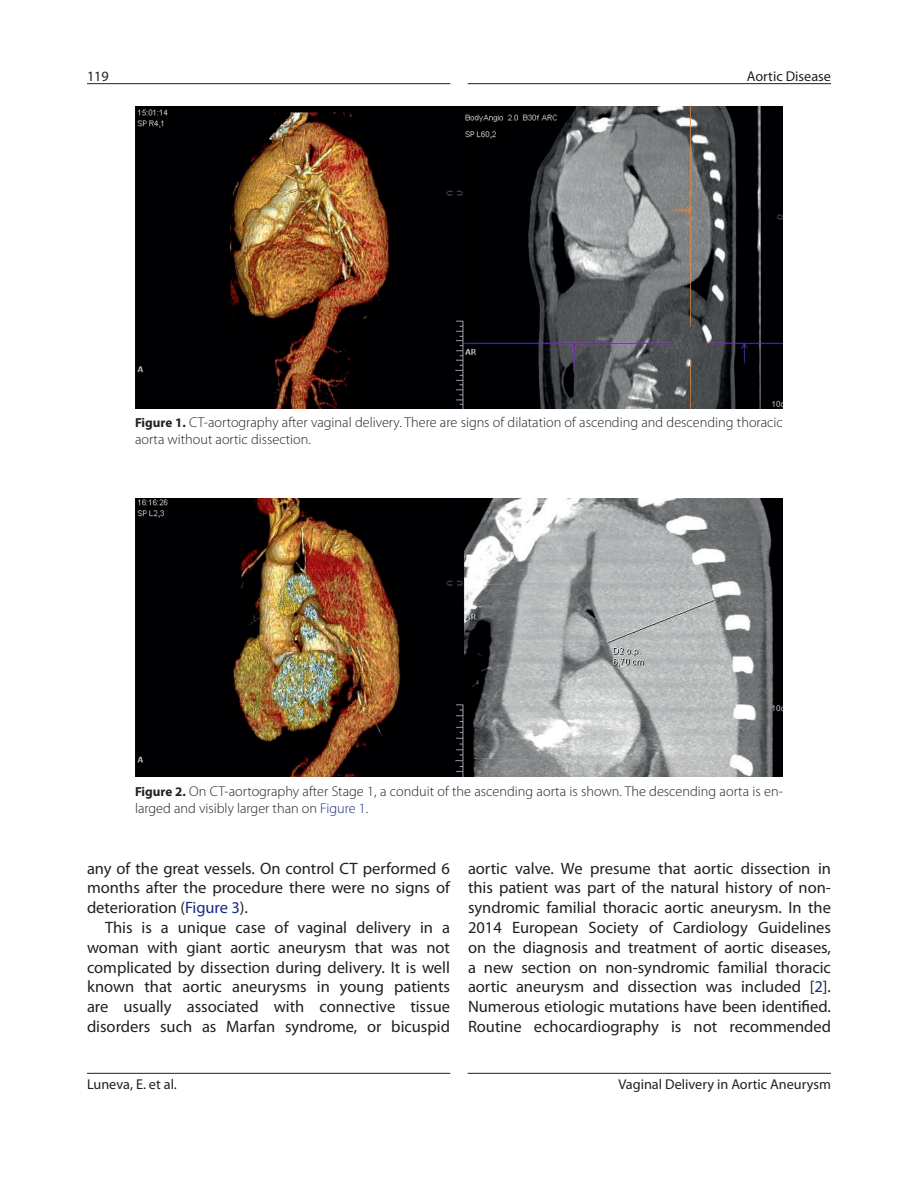
<style>
.page{position:relative;width:918px;height:1188px;background:#fff}
.page>*{position:absolute;margin:0;border:0;box-sizing:border-box;transform-origin:0 0}
.Paragraph{font:16.5px/19.8px "Myriad Pro";color:#231f20;text-align:justify}
.Figure_text_-_below{font:300 14.25px/17.1px "Myriad Pro";color:#231f20}
.t1{font:14.25px "Myriad Pro";color:#231f20}
.s1{font-weight:700;font-size:13.2px}
.s2{color:#162b82}
</style>
<div class="page">
<hr style="left:87px;top:1073px;width:363px;height:1px;background:#231f20">
<hr style="left:468px;top:1073px;width:363px;height:1px;background:#231f20">
<hr style="left:87px;top:83px;width:363px;height:1px;background:#231f20">
<hr style="left:468px;top:83px;width:363px;height:1px;background:#231f20">
<img style="left:135px;top:106px;width:648px;height:302px">
<img style="left:135px;top:499px;width:648px;height:277px">
<p class="t1" style="left:87px;top:67px;width:23px">119</p>
<p class="t1" style="left:747px;top:67px;width:86px">Aortic Disease</p>
<p class="Figure_text_-_below" style="left:135px;top:414px;width:649px"><span class="s1">Figure 1.</span> CT-aortography after vaginal delivery. There are signs of dilatation of ascending and descending thoracic aorta without aortic dissection.</p>
<p class="Figure_text_-_below" style="left:135px;top:783px;width:650px"><span class="s1">Figure 2.</span> On CT-aortography after Stage 1, a conduit of the ascending aorta is shown. The descending aorta is en&shy;larged and visibly larger than on <span class="s2">Figure 1</span>.</p>
<p class="Paragraph" style="left:87px;top:858px;width:364px">any of the great vessels. On control CT performed 6 months after the procedure there were no signs of deterioration (<span class="s2">Figure 3</span>).</p>
<p class="Paragraph" style="left:87px;top:917px;width:365px;text-indent:18px">This is a unique case of vaginal delivery in a woman with giant aortic aneurysm that was not complicated by dissection during delivery. It is well known that aortic aneurysms in young patients are usually associated with connective tissue disorders such as Marfan syndrome, or bicuspid</p>
<p class="Paragraph" style="left:468px;top:858px;width:365px">aortic valve. We presume that aortic dissection in this patient was part of the natural history of non&shy;syndromic familial thoracic aortic aneurysm. In the 2014 European Society of Cardiology Guidelines on the diagnosis and treatment of aortic diseases, a new section on non-syndromic familial thoracic aortic aneurysm and dissection was included [<span class="s2">2</span>].<br>Numerous etiologic mutations have been identified.<br>Routine echocardiography is not recommended</p>
<p class="t1" style="left:87px;top:1075px;width:91px">Luneva, E. et al.</p>
<p class="t1" style="left:618px;top:1075px;width:214px">Vaginal Delivery in Aortic Aneurysm</p>
</div>
